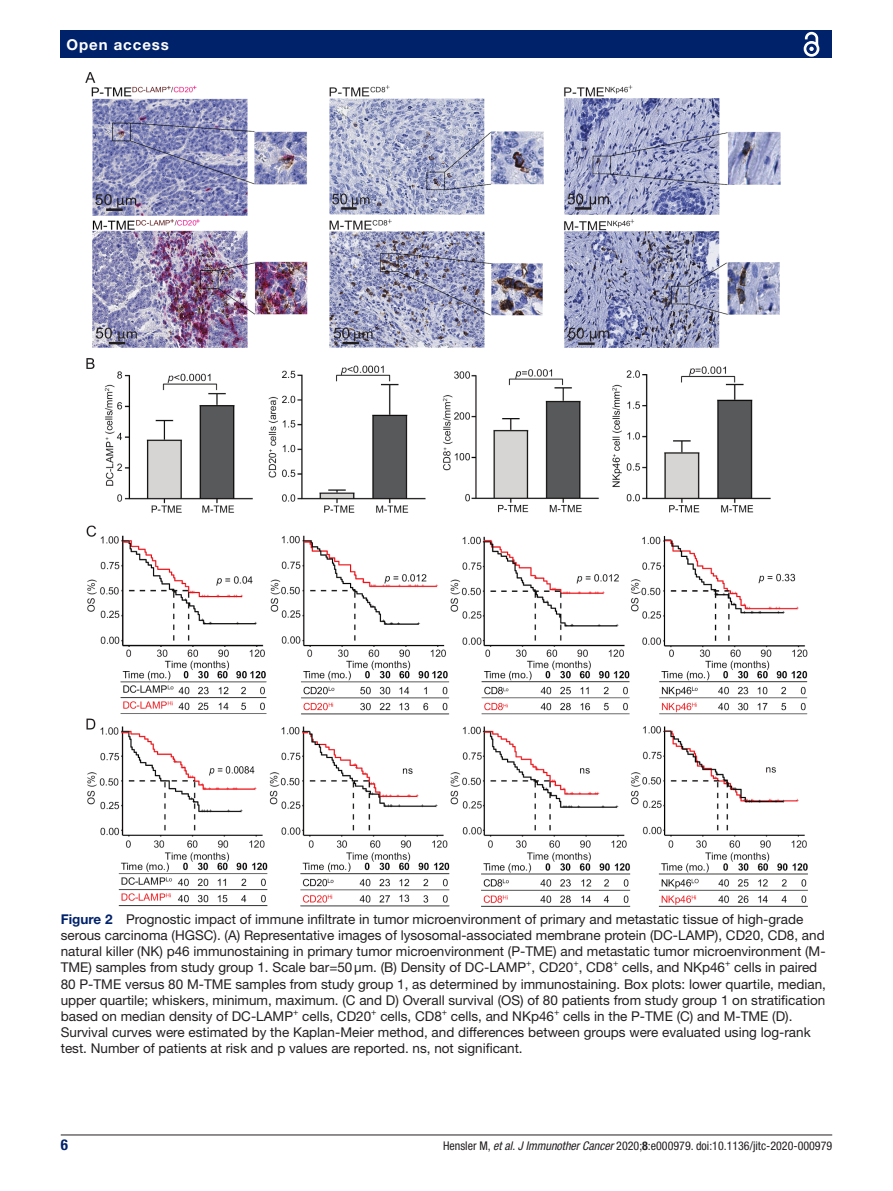
<style>
.page{position:relative;width:893px;height:1191px;background:#fff}
.page>*{position:absolute;margin:0;border:0;box-sizing:border-box;transform-origin:0 0}
.t1{font:700 15px "Helvetica Neue LT Std";letter-spacing:.065em;color:#fff}
.t2{font:700 condensed 15px "Helvetica Neue LT Std";color:#00226b}
.t3{font:13.5px/16.2px "Helvetica Neue LT Std";color:#231f20}
.t4{font:condensed 12px "Helvetica Neue LT Std";color:#231f20}
.t5{font:9px "Helvetica Neue LT Std";color:#231f20}
.s1{font-weight:700;color:#00226b}
.s2{font-style:italic}
.s3{font-weight:700}
</style>
<div class="page">
<hr style="left:61px;top:1134px;width:771px;height:1px;background:#231f20">
<div style="left:61px;top:31px;width:771px;height:27px;background:#00226b"></div>
<svg style="left:803px;top:31px;width:17px;height:26px"></svg>
<img style="left:85px;top:73px;width:723px;height:833px">
<p class="t1" style="left:66px;top:35px;width:104px">Open access</p>
<p class="t3" style="left:61px;top:910px;width:766px"><span class="s1">Figure 2</span> Prognostic impact of immune infiltrate in tumor microenvironment of primary and metastatic tissue of high-grade serous carcinoma (HGSC). (A) Representative images of lysosomal-associated membrane protein (DC-LAMP), CD20, CD8, and natural killer (NK) p46 immunostaining in primary tumor microenvironment (P-TME) and metastatic tumor microenvironment (M-TME) samples from study group 1. Scale bar=50µm. (B) Density of DC-LAMP<sup>+</sup>, CD20 , CD8</p>
<p class="t5" style="left:573px;top:957px;width:7px">+</p>
<p class="t5" style="left:613px;top:957px;width:7px">+</p>
<p class="t3" style="left:622px;top:959px;width:105px">cells, and NKp46</p>
<p class="t5" style="left:725px;top:957px;width:7px">+</p>
<p class="t3" style="left:61px;top:959px;width:767px;text-indent:673px">cells in paired 80 P-TME versus 80 M-TME samples from study group 1, as determined by immunostaining. Box plots: lower quartile, median, upper quartile; whiskers, minimum, maximum. (C and D) Overall survival (OS) of 80 patients from study group 1 on stratification based on median density of DC-LAMP</p>
<p class="t5" style="left:293px;top:1006px;width:7px">+</p>
<p class="t3" style="left:302px;top:1008px;width:71px">cells, CD20</p>
<p class="t5" style="left:371px;top:1006px;width:7px">+</p>
<p class="t3" style="left:380px;top:1008px;width:63px">cells, CD8</p>
<p class="t5" style="left:442px;top:1006px;width:7px">+</p>
<p class="t3" style="left:451px;top:1008px;width:105px">cells, and NKp46</p>
<p class="t5" style="left:554px;top:1006px;width:7px">+</p>
<p class="t3" style="left:61px;top:1008px;width:751px;text-indent:502px">cells in the P-TME (C) and M-TME (D).<br>Survival curves were estimated by the Kaplan-Meier method, and differences between groups were evaluated using log-rank test. Number of patients at risk and p values are reported. ns, not significant.</p>
<p class="t2" style="left:61px;top:1135px;width:9px">6</p>
<p class="t4" style="left:443px;top:1138px;width:391px">Hensler M, <span class="s2">et al</span>. <span class="s2">J Immunother Cancer</span> 2020;<span class="s3">8</span>:e000979. doi:10.1136/jitc-2020-000979</p>
</div>
